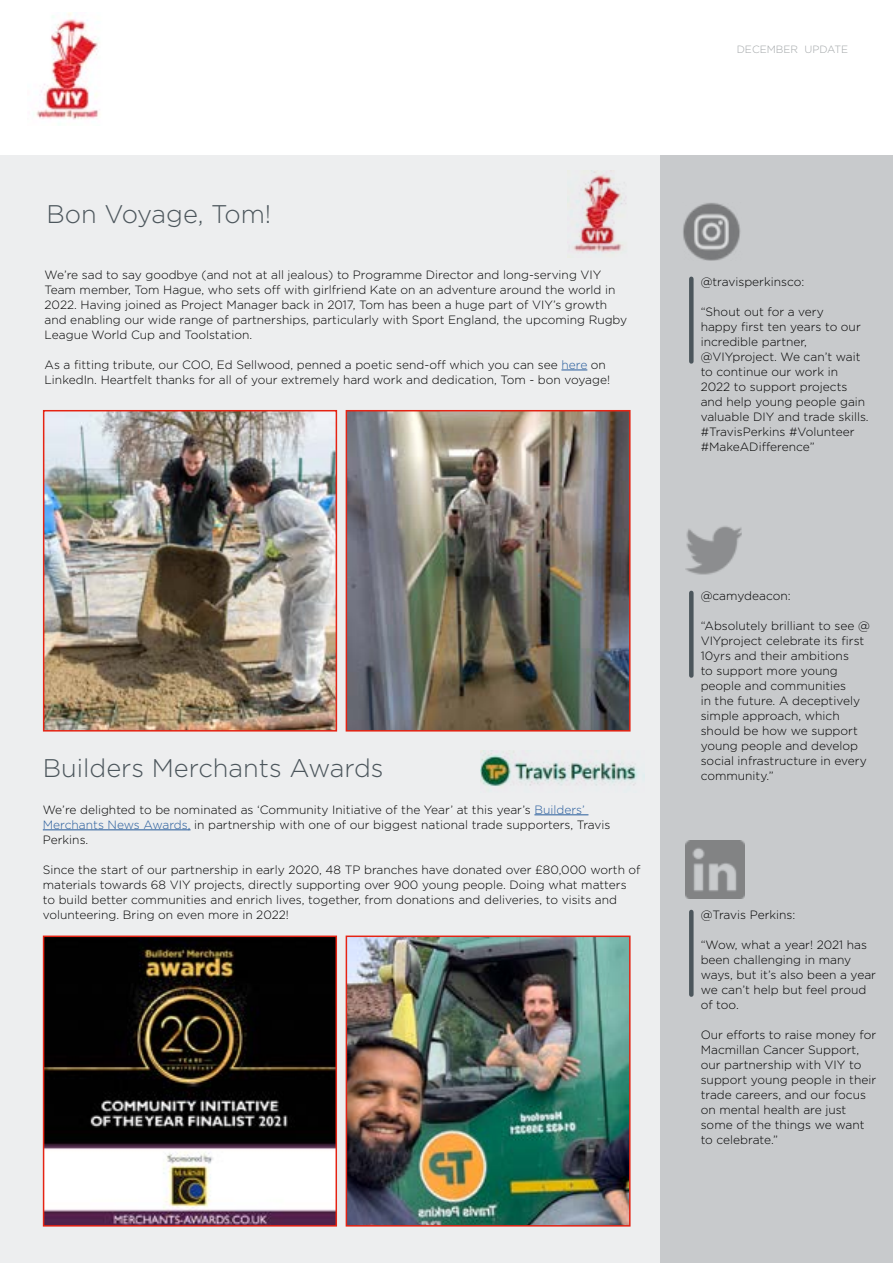
<style>
.page{position:relative;width:893px;height:1263px;background:#fff}
.page>*{position:absolute;margin:0;border:0;box-sizing:border-box;transform-origin:0 0}
.t1{font:300 25.5px "Gotham";color:#4c565c}
.t2{font:300 12px/15px "Gotham";color:#000}
.t3{font:300 10.5px "Gotham";color:#a1a5a7}
.s1{color:#265b9b}
</style>
<div class="page">
<div style="left:0;top:155px;width:660px;height:1108px;background:#edeeef"></div>
<div style="left:660px;top:155px;width:233px;height:1108px;background:#c8cacc"></div>
<svg style="left:561px;top:370px;width:26px;height:1px"></svg>
<hr style="left:534px;top:814px;width:54px;height:1px;background:#265b9b">
<hr style="left:43px;top:829px;width:148px;height:1px;background:#265b9b">
<img style="left:46px;top:413px;width:288px;height:315px">
<div style="left:43px;top:410px;width:294px;height:321px;border:2px solid #e52313"></div>
<img style="left:46px;top:938px;width:288px;height:285px">
<div style="left:43px;top:935px;width:294px;height:291px;border:2px solid #e52313"></div>
<img style="left:349px;top:413px;width:279px;height:315px">
<div style="left:346px;top:410px;width:285px;height:321px;border:2px solid #e52313"></div>
<img style="left:349px;top:938px;width:279px;height:285px">
<div style="left:346px;top:935px;width:285px;height:291px;border:2px solid #e52313"></div>
<div style="left:689px;top:912px;width:5px;height:83px;background:#4c565c"></div>
<div style="left:689px;top:279px;width:5px;height:82px;background:#4c565c"></div>
<div style="left:689px;top:593px;width:5px;height:82px;background:#4c565c"></div>
<img style="left:686px;top:526px;width:55px;height:49px">
<img style="left:683px;top:203px;width:58px;height:58px">
<img style="left:686px;top:840px;width:58px;height:59px">
<img style="left:481px;top:750px;width:164px;height:36px">
<img style="left:33px;top:13px;width:67px;height:112px">
<img style="left:567px;top:171px;width:59px;height:87px">
<p class="t3" style="left:737px;top:45px;width:113px">DECEMBER UPDATE</p>
<h1 class="t1" style="left:46px;top:202px;width:226px">Bon Voyage, Tom!</h1>
<p class="t2" style="left:45px;top:268px;width:584px">We’re sad to say goodbye (and not at all jealous) to Programme Director and long-serving VIY Team member, Tom Hague, who sets off with girlfriend Kate on an adventure around the world in 2022. Having joined as Project Manager back in 2017, Tom has been a huge part of VIY’s growth and enabling our wide range of partnerships, particularly with Sport England, the upcoming Rugby League World Cup and Toolstation.</p>
<p class="t2" style="left:45px;top:358px;width:567px">As a fitting tribute, our COO, Ed Sellwood, penned a poetic send-off which you can see <span class="s1">here</span> on<br>LinkedIn. Heartfelt thanks for all of your extremely hard work and dedication, Tom - bon voyage!</p>
<h1 class="t1" style="left:43px;top:756px;width:342px">Builders Merchants Awards</h1>
<p class="t2" style="left:43px;top:802px;width:569px">We’re delighted to be nominated as ‘Community Initiative of the Year’ at this year’s <span class="s1">Builders’<br>Merchants News Awards,</span> in partnership with one of our biggest national trade supporters, Travis<br>Perkins.</p>
<p class="t2" style="left:43px;top:862px;width:599px">Since the start of our partnership in early 2020, 48 TP branches have donated over £80,000 worth of materials towards 68 VIY projects, directly supporting over 900 young people. Doing what matters to build better communities and enrich lives, together, from donations and deliveries, to visits and volunteering. Bring on even more in 2022!</p>
<p class="t2" style="left:701px;top:275px;width:105px">@travisperkinsco:</p>
<p class="t2" style="left:701px;top:305px;width:170px">“Shout out for a very<br>happy first ten years to our incredible partner, @VIYproject. We can’t wait to continue our work in<br>2022 to support projects and help young people gain valuable DIY and trade skills. #TravisPerkins #Volunteer #MakeADifference”</p>
<p class="t2" style="left:701px;top:589px;width:91px">@camydeacon:</p>
<p class="t2" style="left:701px;top:619px;width:171px">“Absolutely brilliant to see @<br>VIYproject celebrate its first<br>10yrs and their ambitions<br>to support more young people and communities<br>in the future. A deceptively simple approach, which should be how we support young people and develop social infrastructure in every community.”</p>
<p class="t2" style="left:701px;top:908px;width:96px">@Travis Perkins:</p>
<p class="t2" style="left:701px;top:938px;width:177px">“Wow, what a year! 2021 has been challenging in many ways, but it’s also been a year we can’t help but feel proud of too.</p>
<p class="t2" style="left:701px;top:1028px;width:177px">Our efforts to raise money for<br>Macmillan Cancer Support, our partnership with VIY to support young people in their trade careers, and our focus on mental health are just some of the things we want to celebrate.”</p>
</div>
